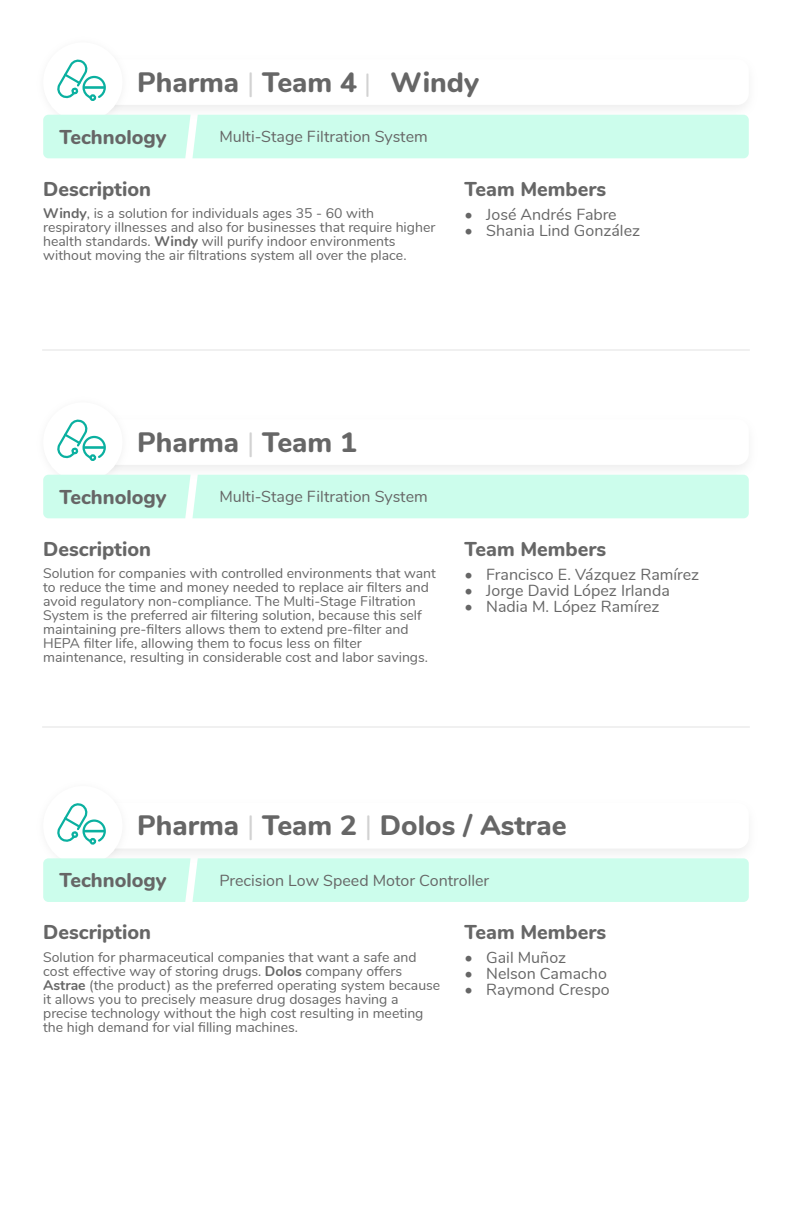
<style>
.page{position:relative;width:792px;height:1224px;background:#fff}
.page>*{position:absolute;margin:0;border:0;box-sizing:border-box;transform-origin:0 0}
.t1{font:800 28px "Nunito";color:#666}
.t2{font:800 20px "Nunito";color:#666}
.t3{font:16px "Nunito";color:#666}
.t4{font:14px/14px "Nunito";color:#666}
.s1{font-weight:400;color:rgb(102 102 102/.3)}
.s2{font-weight:400;font-size:26.4px;color:rgb(102 102 102/.3)}
.s3{font-weight:700}
</style>
<div class="page">
<div style="left:43px;top:42px;width:80px;height:80px;background:#fff;border-radius:50%"></div>
<div style="left:43px;top:402px;width:80px;height:80px;background:#fff;border-radius:50%"></div>
<div style="left:43px;top:786px;width:80px;height:79px;background:#fff;border-radius:50%"></div>
<div style="left:89px;top:94px;width:7px;height:7px;border:2px solid #0ab0a0;border-radius:50%"></div>
<svg style="left:57px;top:59px;width:49px;height:41px"></svg>
<div style="left:89px;top:454px;width:7px;height:7px;border:2px solid #0ab0a0;border-radius:50%"></div>
<svg style="left:57px;top:419px;width:49px;height:41px"></svg>
<div style="left:89px;top:838px;width:7px;height:7px;border:2px solid #0ab0a0;border-radius:50%"></div>
<svg style="left:57px;top:803px;width:49px;height:41px"></svg>
<div style="left:43px;top:115px;width:706px;height:43px;background:#ccfdec"></div>
<div style="left:43px;top:475px;width:706px;height:43px;background:#ccfdec"></div>
<div style="left:43px;top:858px;width:706px;height:44px;background:#ccfdec"></div>
<h1 class="t1" style="left:137px;top:63px;width:343px">Pharma <span class="s1">|</span> Team 4 <span class="s2">|</span> Windy</h1>
<h2 class="t2" style="left:60px;top:123px;width:109px">Technology</h2>
<h2 class="t2" style="left:43px;top:175px;width:109px">Description</h2>
<p class="t3" style="left:219px;top:126px;width:210px">Multi-Stage Filtration System</p>
<p class="t4" style="left:43px;top:207px;width:394px"><span class="s3">Windy</span>, is a solution for individuals ages 35 - 60 with respiratory illnesses and also for businesses that require higher health standards. <span class="s3">Windy</span> will purify indoor environments without moving the air filtrations system all over the place.</p>
<h2 class="t2" style="left:465px;top:175px;width:143px">Team Members</h2>
<p class="t3" style="left:465px;top:204px;width:154px">• José Andrés Fabre</p>
<p class="t3" style="left:465px;top:220px;width:177px">• Shania Lind González</p>
<h1 class="t1" style="left:137px;top:423px;width:221px">Pharma <span class="s1">|</span> Team 1</h1>
<h2 class="t2" style="left:60px;top:483px;width:109px">Technology</h2>
<h2 class="t2" style="left:43px;top:535px;width:109px">Description</h2>
<p class="t3" style="left:219px;top:486px;width:210px">Multi-Stage Filtration System</p>
<p class="t4" style="left:43px;top:567px;width:394px">Solution for companies with controlled environments that want to reduce the time and money needed to replace air filters and avoid regulatory non-compliance. The Multi-Stage Filtration System is the preferred air filtering solution, because this self maintaining pre-filters allows them to extend pre-filter and HEPA filter life, allowing them to focus less on filter maintenance, resulting in considerable cost and labor savings.</p>
<h2 class="t2" style="left:465px;top:535px;width:143px">Team Members</h2>
<p class="t3" style="left:465px;top:564px;width:236px">• Francisco E. Vázquez Ramírez</p>
<p class="t3" style="left:465px;top:580px;width:207px">• Jorge David López Irlanda</p>
<p class="t3" style="left:465px;top:596px;width:196px">• Nadia M. López Ramírez</p>
<h1 class="t1" style="left:137px;top:807px;width:431px">Pharma <span class="s1">|</span> Team 2 <span class="s1">|</span> Dolos / Astrae</h1>
<h2 class="t2" style="left:60px;top:867px;width:109px">Technology</h2>
<h2 class="t2" style="left:43px;top:919px;width:109px">Description</h2>
<p class="t3" style="left:219px;top:870px;width:271px">Precision Low Speed Motor Controller</p>
<h2 class="t2" style="left:465px;top:919px;width:143px">Team Members</h2>
<p class="t4" style="left:43px;top:950px;width:399px">Solution for pharmaceutical companies that want a safe and cost effective way of storing drugs. <span class="s3">Dolos</span> company offers <span class="s3">Astrae</span> (the product) as the preferred operating system because it allows you to precisely measure drug dosages having a precise technology without the high cost resulting in meeting the high demand for vial filling machines.</p>
<p class="t3" style="left:465px;top:947px;width:103px">• Gail Muñoz</p>
<p class="t3" style="left:465px;top:963px;width:144px">• Nelson Camacho</p>
<p class="t3" style="left:465px;top:979px;width:146px">• Raymond Crespo</p>
</div>
